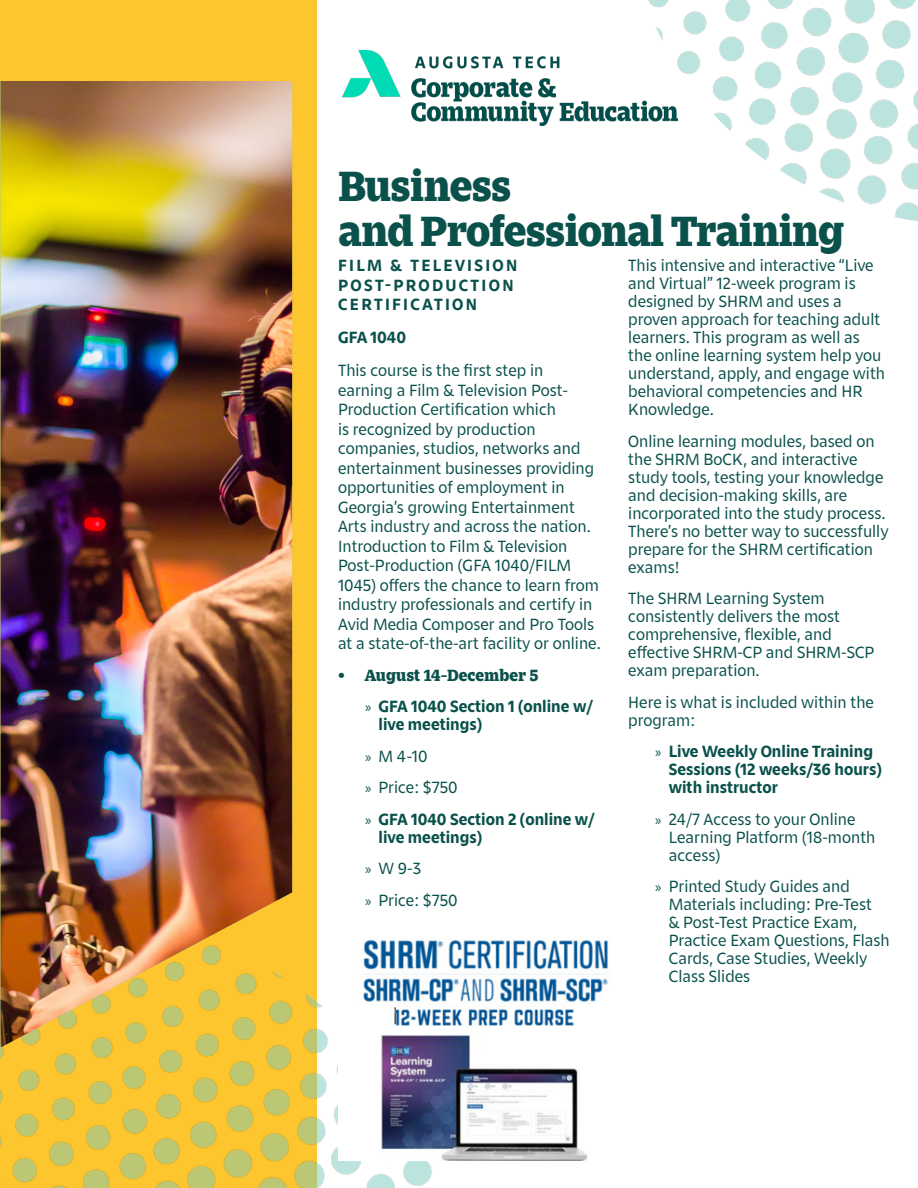
<style>
.page{position:relative;width:918px;height:1188px;background:#fff}
.page>*{position:absolute;margin:0;border:0;box-sizing:border-box;transform-origin:0 0}
.Headline_Large{font:900 39px "Zin Slab";letter-spacing:-.025em;color:#0a514c}
.Body_Copy{font:15px/18px "Zin Sans";color:#0a514c}
.Small_Subhead{font:700 15px/18px "Zin Sans";color:#0a514c}
.Small_Subhead-2{font:700 15px/19.5px "Zin Sans";letter-spacing:.155em;color:#0a514c}
.t1{font:900 15px "Zin Slab";color:#0a514c}
.Body_Copy-2{font:700 15px "Zin Sans";color:#0a514c}
.s1{font-family:"Myriad Pro";font-weight:400}
.s2{font-family:"Myriad Pro"}
</style>
<div class="page">
<div style="left:1px;top:0;width:316px;height:1188px;background:#fec62e"></div>
<img style="left:0;top:891px;width:432px;height:297px">
<img style="left:648px;top:0;width:270px;height:221px">
<img style="left:1px;top:81px;width:291px;height:966px">
<img style="left:343px;top:51px;width:334px;height:75px">
<img style="left:338px;top:933px;width:271px;height:228px">
<p class="Headline_Large" style="left:338px;top:162px;width:175px">Business</p>
<p class="Headline_Large" style="left:338px;top:207px;width:508px">and Professional Training</p>
<p class="Small_Subhead-2" style="left:338px;top:256px;width:181px">FILM &amp; TELEVISION<br>POST-PRODUCTION<br>CERTIFICATION</p>
<p class="Body_Copy-2" style="left:338px;top:329px;width:70px">GFA 1040</p>
<p class="Body_Copy" style="left:338px;top:361px;width:264px;line-height:19.5px">This course is the first step in earning a Film &amp; Television Post-Production Certification which<br>is recognized by production companies, studios, networks and entertainment businesses providing opportunities of employment in Georgia’s growing Entertainment Arts industry and across the nation.<br>Introduction to Film &amp; Television Post-Production (GFA 1040/FILM 1045) offers the chance to learn from industry professionals and certify in Avid Media Composer and Pro Tools at a state-of-the-art facility or online.</p>
<p class="t1" style="left:338px;top:666px;width:202px">• August 14-December 5</p>
<p class="Small_Subhead" style="left:379px;top:698px;width:216px;text-indent:-14px"><span class="s1">»</span> GFA 1040 Section 1 (online w/ live meetings)</p>
<p class="Body_Copy" style="left:365px;top:747px;width:64px"><span class="s2">»</span> M 4-10</p>
<p class="Body_Copy" style="left:365px;top:779px;width:94px"><span class="s2">»</span> Price: $750</p>
<p class="Small_Subhead" style="left:379px;top:810px;width:218px;text-indent:-14px"><span class="s1">»</span> GFA 1040 Section 2 (online w/ live meetings)</p>
<p class="Body_Copy" style="left:365px;top:860px;width:58px"><span class="s2">»</span> W 9-3</p>
<p class="Body_Copy" style="left:365px;top:891px;width:94px"><span class="s2">»</span> Price: $750</p>
<p class="Body_Copy" style="left:628px;top:257px;width:258px">This intensive and interactive “Live and Virtual” 12-week program is designed by SHRM and uses a proven approach for teaching adult learners. This program as well as the online learning system help you understand, apply, and engage with behavioral competencies and HR<br>Knowledge.</p>
<p class="Body_Copy" style="left:628px;top:432px;width:262px">Online learning modules, based on the SHRM BoCK, and interactive study tools, testing your knowledge and decision-making skills, are incorporated into the study process.<br>There’s no better way to successfully prepare for the SHRM certification exams!</p>
<p class="Body_Copy" style="left:628px;top:590px;width:248px">The SHRM Learning System consistently delivers the most comprehensive, flexible, and effective SHRM-CP and SHRM-SCP exam preparation.</p>
<p class="Body_Copy" style="left:628px;top:693px;width:247px">Here is what is included within the program:</p>
<p class="Small_Subhead" style="left:669px;top:743px;width:215px;text-indent:-14px"><span class="s1">»</span> Live Weekly Online Training<br>Sessions (12 weeks/36 hours) with instructor</p>
<p class="Body_Copy" style="left:669px;top:810px;width:208px;text-indent:-14px"><span class="s2">»</span> 24/7 Access to your Online<br>Learning Platform (18-month access)</p>
<p class="Body_Copy" style="left:669px;top:878px;width:223px;text-indent:-14px"><span class="s2">»</span> Printed Study Guides and<br>Materials including: Pre-Test<br>&amp; Post-Test Practice Exam,<br>Practice Exam Questions, Flash<br>Cards, Case Studies, Weekly<br>Class Slides</p>
</div>
